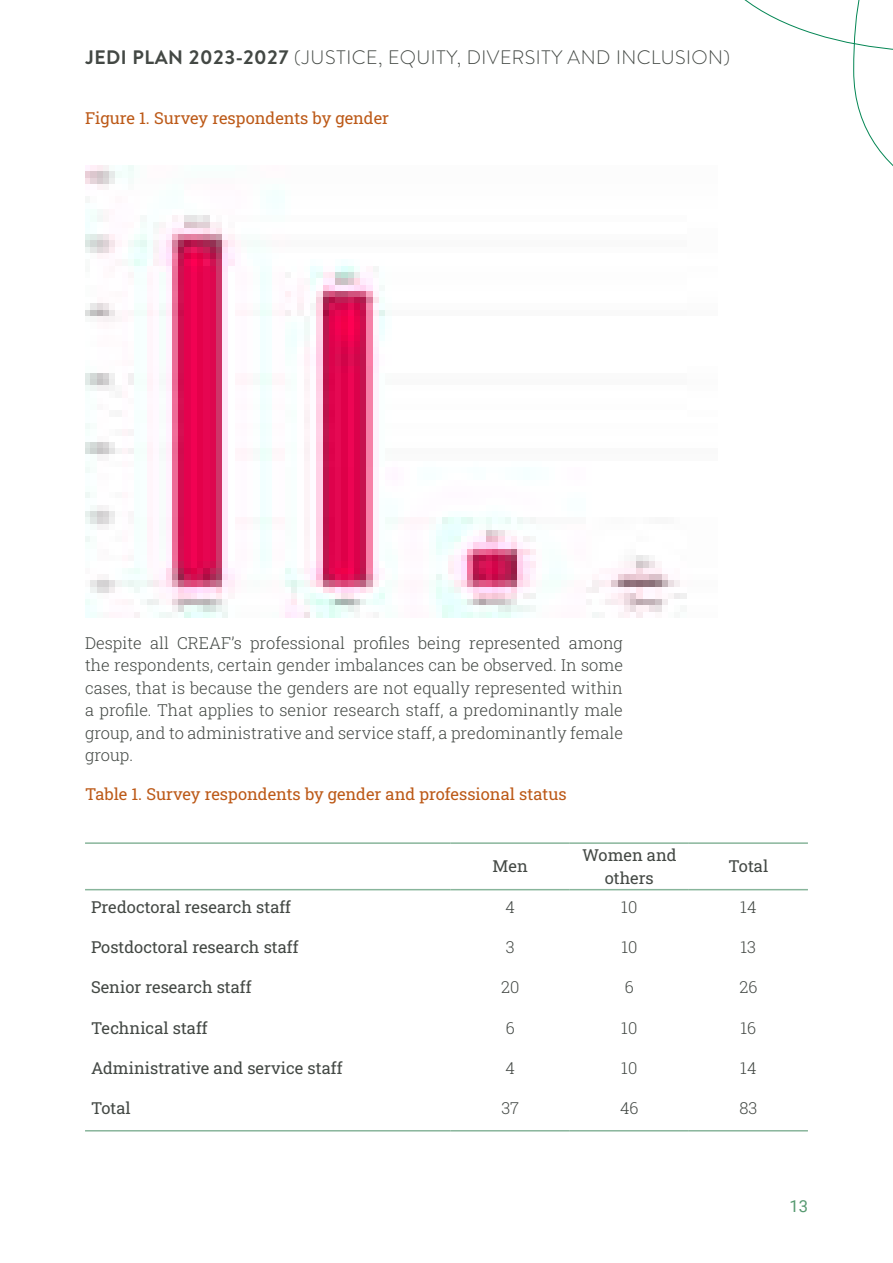
<style>
.page{position:relative;width:893px;height:1263px;background:#fff}
.page>*{position:absolute;margin:0;border:0;box-sizing:border-box;transform-origin:0 0}
.t1{font:300 19.5px "Brandon Text";letter-spacing:.025em;color:#434844}
.t2{font:300 16.5px/22.5px "Roboto Slab";color:#434844;text-align:justify}
.t3{font:16.5px/22.5px "Roboto Slab";color:#434844;text-align:center}
.t4{font:16.5px "Roboto Slab";color:#bc5917}
.t5{font:16.5px "Roboto";color:#579a71}
.s1{font-weight:700}
</style>
<div class="page">
<svg style="left:744px;top:0;width:149px;height:166px"></svg>
<img style="left:85px;top:166px;width:602px;height:452px">
<hr style="left:85px;top:889px;width:366px;height:1px;background:#88b59b">
<hr style="left:451px;top:889px;width:119px;height:1px;background:#88b59b">
<hr style="left:570px;top:889px;width:119px;height:1px;background:#88b59b">
<hr style="left:689px;top:889px;width:119px;height:1px;background:#88b59b">
<hr style="left:85px;top:842px;width:366px;height:2px;background:#88b59b">
<hr style="left:451px;top:842px;width:119px;height:2px;background:#88b59b">
<hr style="left:570px;top:842px;width:119px;height:2px;background:#88b59b">
<hr style="left:689px;top:842px;width:119px;height:2px;background:#88b59b">
<hr style="left:85px;top:1130px;width:366px;height:1px;background:#88b59b">
<hr style="left:451px;top:1130px;width:119px;height:1px;background:#88b59b">
<hr style="left:570px;top:1130px;width:119px;height:1px;background:#88b59b">
<hr style="left:689px;top:1130px;width:119px;height:1px;background:#88b59b">
<p class="t1" style="left:85px;top:44px;width:647px"><span class="s1">JEDI PLAN 2023-2027</span> (JUSTICE, EQUITY, DIVERSITY AND INCLUSION)</p>
<p class="t4" style="left:85px;top:106px;width:306px">Figure 1. Survey respondents by gender</p>
<p class="t2" style="left:85px;top:631px;width:539px">Despite all CREAF’s professional profiles being represented among the respondents, certain gender imbalances can be observed. In some cases, that is because the genders are not equally represented within a profile. That applies to senior research staff, a predominantly male group, and to administrative and service staff, a predominantly female group.</p>
<p class="t4" style="left:85px;top:782px;width:483px">Table 1. Survey respondents by gender and professional status</p>
<p class="t3" style="left:493px;top:855px;width:37px">Men</p>
<p class="t3" style="left:582px;top:843px;width:96px">Women and others</p>
<p class="t3" style="left:728px;top:855px;width:41px">Total</p>
<p class="t3" style="left:91px;top:895px;width:202px">Predoctoral research staff</p>
<p class="t2" style="left:505px;top:895px;width:11px">4</p>
<p class="t2" style="left:621px;top:895px;width:18px">10</p>
<p class="t2" style="left:740px;top:895px;width:18px">14</p>
<p class="t3" style="left:91px;top:935px;width:209px">Postdoctoral research staff</p>
<p class="t2" style="left:506px;top:935px;width:10px">3</p>
<p class="t2" style="left:621px;top:935px;width:18px">10</p>
<p class="t2" style="left:741px;top:935px;width:17px">13</p>
<p class="t3" style="left:91px;top:976px;width:162px">Senior research staff</p>
<p class="t2" style="left:501px;top:976px;width:20px">20</p>
<p class="t2" style="left:625px;top:976px;width:11px">6</p>
<p class="t2" style="left:739px;top:976px;width:20px">26</p>
<p class="t3" style="left:91px;top:1016px;width:118px">Technical staff</p>
<p class="t2" style="left:506px;top:1016px;width:11px">6</p>
<p class="t2" style="left:621px;top:1016px;width:18px">10</p>
<p class="t2" style="left:740px;top:1016px;width:17px">16</p>
<p class="t3" style="left:91px;top:1056px;width:253px">Administrative and service staff</p>
<p class="t2" style="left:505px;top:1056px;width:11px">4</p>
<p class="t2" style="left:621px;top:1056px;width:18px">10</p>
<p class="t2" style="left:740px;top:1056px;width:18px">14</p>
<p class="t3" style="left:91px;top:1096px;width:41px">Total</p>
<p class="t2" style="left:501px;top:1096px;width:19px">37</p>
<p class="t2" style="left:620px;top:1096px;width:20px">46</p>
<p class="t2" style="left:739px;top:1096px;width:19px">83</p>
<p class="t5" style="left:789px;top:1194px;width:20px">13</p>
</div>
